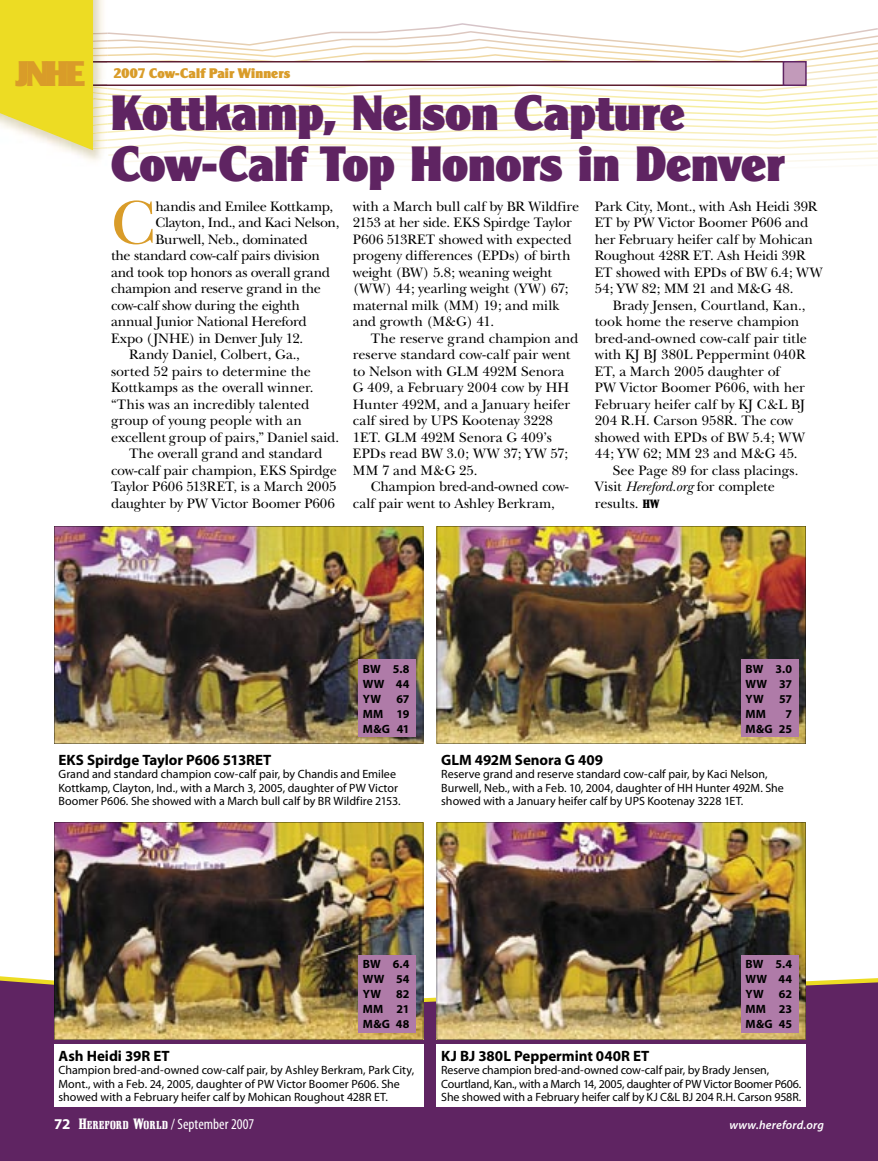
<style>
.page{position:relative;width:878px;height:1161px;background:#fff}
.page>*{position:absolute;margin:0;border:0;box-sizing:border-box;transform-origin:0 0}
.t1{font:64.2px "New Baskerville";color:#d99c29}
.t2{font:48px/51px "Hemmert";letter-spacing:-.005em;color:#5f2462}
.t3{font:34.5px "Hemmert";color:#d99c29}
.t4{font:700 15px "Myriad Pro";letter-spacing:-.005em;color:#000}
.t5{font:condensed 15px "Myriad Pro";letter-spacing:.005em;color:#fff}
.t6{font:14.25px/16.5px "New Baskerville";letter-spacing:-.01em;color:#000}
.t7{font:14.25px "New Baskerville";letter-spacing:-.03em;color:#000}
.t8{font:14.25px "New Baskerville";letter-spacing:.01em;color:#000}
.t9{font:13.5px "Hemmert";letter-spacing:.01em;color:#d99c29}
.t10{font:12px/13.5px "Myriad Pro";color:#000}
.t11{font:700 12px/15px "Myriad Pro";letter-spacing:.005em;color:#000;text-align:justify}
.t12{font:italic 600 12px "Myriad Pro";letter-spacing:.015em;color:#fff}
.s1{font-style:italic}
.s2{font-family:"Shattuck";font-size:12px}
.s3{font-weight:700;font-stretch:normal}
.s4{font-family:"Shattuck";font-stretch:normal}
.s5{font-family:"Shattuck";font-stretch:normal;font-size:11.55px}
</style>
<div class="page">
<svg style="left:806px;top:28px;width:71px;height:82px"></svg>
<div style="left:0;top:978px;width:877px;height:183px;background:#5f2462"></div>
<svg style="left:877px;top:978px;width:1px;height:183px"></svg>
<svg style="left:877px;top:28px;width:1px;height:89px"></svg>
<img style="left:64px;top:150px;width:38px;height:11px">
<svg style="left:0;top:0;width:806px;height:150px"></svg>
<img style="left:54px;top:823px;width:369px;height:216px">
<div style="left:54px;top:1045px;width:369px;height:62px;background:#fff"></div>
<div style="left:358px;top:955px;width:57px;height:78px;background:#af7ba8"></div>
<img style="left:436px;top:823px;width:370px;height:216px">
<div style="left:436px;top:1045px;width:370px;height:62px;background:#fff"></div>
<div style="left:741px;top:955px;width:57px;height:78px;background:#af7ba8"></div>
<img style="left:54px;top:526px;width:369px;height:218px">
<div style="left:358px;top:659px;width:57px;height:78px;background:#af7ba8"></div>
<img style="left:436px;top:526px;width:370px;height:218px">
<div style="left:741px;top:659px;width:57px;height:78px;background:#af7ba8"></div>
<h3 class="t3" style="left:16px;top:59px;width:70px">JNHE</h3>
<p class="t9" style="left:113px;top:68px;width:178px">2007 Cow-Calf Pair Winners</p>
<h2 class="t2" style="left:111px;top:90px;width:674px">Kottkamp, Nelson Capture<br>Cow-Calf Top Honors in Denver</h2>
<h1 class="t1" style="left:111px;top:185px;width:45px">C</h1>
<p class="t6" style="left:155px;top:198px;width:179px">handis and Emilee Kottkamp,</p>
<p class="t6" style="left:155px;top:214px;width:185px">Clayton, Ind., and Kaci Nelson,</p>
<p class="t6" style="left:155px;top:231px;width:154px">Burwell, Neb., dominated</p>
<p class="t6" style="left:111px;top:247px;width:210px">the standard cow-calf pairs division</p>
<p class="t6" style="left:111px;top:264px;width:220px">and took top honors as overall grand</p>
<p class="t6" style="left:111px;top:280px;width:211px">champion and reserve grand in the</p>
<p class="t7" style="left:111px;top:297px;width:190px">cow-calf show during the eighth</p>
<p class="t7" style="left:111px;top:313px;width:197px">annual Junior National Hereford</p>
<p class="t6" style="left:111px;top:330px;width:194px">Expo (JNHE) in Denver July 12.</p>
<p class="t6" style="left:129px;top:346px;width:172px">Randy Daniel, Colbert, Ga.,</p>
<p class="t6" style="left:111px;top:363px;width:201px">sorted 52 pairs to determine the</p>
<p class="t8" style="left:111px;top:379px;width:204px">Kottkamps as the overall winner.</p>
<p class="t6" style="left:111px;top:396px;width:200px">“This was an incredibly talented</p>
<p class="t6" style="left:111px;top:412px;width:192px">group of young people with an</p>
<p class="t6" style="left:111px;top:429px;width:230px">excellent group of pairs,” Daniel said.</p>
<p class="t6" style="left:129px;top:445px;width:195px">The overall grand and standard</p>
<p class="t6" style="left:111px;top:462px;width:227px">cow-calf pair champion, EKS Spirdge</p>
<p class="t6" style="left:111px;top:478px;width:227px">Taylor P606 513RET, is a March 2005</p>
<p class="t6" style="left:111px;top:495px;width:225px">daughter by PW Victor Boomer P606</p>
<p class="t6" style="left:353px;top:198px;width:228px">with a March bull calf by BR Wildfire<br>2153 at her side. EKS Spirdge Taylor<br>P606 513RET showed with expected progeny differences (EPDs) of birth weight (BW) 5.8; weaning weight (WW) 44; yearling weight (YW) 67; maternal milk (MM) 19; and milk and growth (M&amp;G) 41.</p>
<p class="t6" style="left:353px;top:330px;width:227px;text-indent:18px">The reserve grand champion and reserve standard cow-calf pair went to Nelson with GLM 492M Senora<br>G 409, a February 2004 cow by HH<br>Hunter 492M, and a January heifer calf sired by UPS Kootenay 3228<br>1ET. GLM 492M Senora G 409’s<br>EPDs read BW 3.0; WW 37; YW 57;<br>MM 7 and M&amp;G 25.</p>
<p class="t6" style="left:353px;top:478px;width:217px;text-indent:18px">Champion bred-and-owned cow&shy;calf pair went to Ashley Berkram,</p>
<p class="t6" style="left:594px;top:198px;width:229px">Park City, Mont., with Ash Heidi 39R<br>ET by PW Victor Boomer P606 and her February heifer calf by Mohican<br>Roughout 428R ET. Ash Heidi 39R<br>ET showed with EPDs of BW 6.4; WW<br>54; YW 82; MM 21 and M&amp;G 48.</p>
<p class="t6" style="left:612px;top:297px;width:194px">Brady Jensen, Courtland, Kan.,</p>
<p class="t6" style="left:594px;top:313px;width:206px">took home the reserve champion</p>
<p class="t6" style="left:594px;top:330px;width:214px">bred-and-owned cow-calf pair title</p>
<p class="t6" style="left:594px;top:346px;width:212px">with KJ BJ 380L Peppermint 040R</p>
<p class="t6" style="left:594px;top:363px;width:187px">ET, a March 2005 daughter of</p>
<p class="t6" style="left:594px;top:379px;width:211px">PW Victor Boomer P606, with her</p>
<p class="t6" style="left:594px;top:396px;width:211px">February heifer calf by KJ C&amp;L BJ</p>
<p class="t6" style="left:594px;top:412px;width:200px">204 R.H. Carson 958R. The cow</p>
<p class="t6" style="left:594px;top:429px;width:212px">showed with EPDs of BW 5.4; WW</p>
<p class="t8" style="left:594px;top:445px;width:204px">44; YW 62; MM 23 and M&amp;G 45.</p>
<p class="t6" style="left:612px;top:462px;width:187px">See Page 89 for class placings.</p>
<p class="t6" style="left:594px;top:478px;width:182px">Visit <span class="s1">Hereford.org</span> for complete</p>
<p class="t6" style="left:594px;top:495px;width:66px">results. <span class="s2">HW</span></p>
<p class="t11" style="left:363px;top:661px;width:48px">BW 5.8<br>WW 44<br>YW</p>
<p class="t11" style="left:363px;top:691px;width:48px;text-indent:33px">67<br>MM 19<br>M&amp;G 41</p>
<p class="t11" style="left:745px;top:661px;width:48px">BW 3.0<br>WW 37<br>YW</p>
<p class="t11" style="left:779px;top:691px;width:15px">57</p>
<p class="t11" style="left:745px;top:706px;width:22px">MM</p>
<p class="t11" style="left:745px;top:706px;width:48px;text-align:right">7<br>M&amp;G 25</p>
<p class="t4" style="left:58px;top:751px;width:214px">EKS Spirdge Taylor P606 513RET</p>
<p class="t10" style="left:58px;top:768px;width:343px">Grand and standard champion cow-calf pair, by Chandis and Emilee<br>Kottkamp, Clayton, Ind., with a March 3, 2005, daughter of PW Victor<br>Boomer P606. She showed with a March bull calf by BR Wildfire 2153.</p>
<p class="t4" style="left:441px;top:751px;width:163px">GLM 492M Senora G 409</p>
<p class="t10" style="left:441px;top:768px;width:344px">Reserve grand and reserve standard cow-calf pair, by Kaci Nelson,<br>Burwell, Neb., with a Feb. 10, 2004, daughter of HH Hunter 492M. She showed with a January heifer calf by UPS Kootenay 3228 1ET.</p>
<p class="t11" style="left:363px;top:957px;width:48px">BW 6.4<br>WW 54<br>YW</p>
<p class="t11" style="left:363px;top:987px;width:48px;text-indent:33px">82<br>MM 21<br>M&amp;G 48</p>
<p class="t11" style="left:745px;top:957px;width:48px">BW 5.4<br>WW 44<br>YW</p>
<p class="t11" style="left:745px;top:987px;width:48px;text-indent:33px">62<br>MM 23<br>M&amp;G 45</p>
<p class="t4" style="left:58px;top:1047px;width:113px">Ash Heidi 39R ET</p>
<p class="t10" style="left:58px;top:1063px;width:357px">Champion bred-and-owned cow-calf pair, by Ashley Berkram, Park City,<br>Mont., with a Feb. 24, 2005, daughter of PW Victor Boomer P606. She showed with a February heifer calf by Mohican Roughout 428R ET.</p>
<p class="t4" style="left:441px;top:1047px;width:209px">KJ BJ 380L Peppermint 040R ET</p>
<p class="t10" style="left:441px;top:1063px;width:362px">Reserve champion bred-and-owned cow-calf pair, by Brady Jensen,<br>Courtland, Kan., with a March 14, 2005, daughter of PW Victor Boomer P606.<br>She showed with a February heifer calf by KJ C&amp;L BJ 204 R.H. Carson 958R.</p>
<p class="t5" style="left:54px;top:1116px;width:202px"><span class="s3">72</span> <span class="s4">H</span><span class="s5">EREFORD</span> <span class="s4">W</span><span class="s5">ORLD</span> / September 2007</p>
<p class="t12" style="left:729px;top:1119px;width:96px">www.hereford.org</p>
</div>
